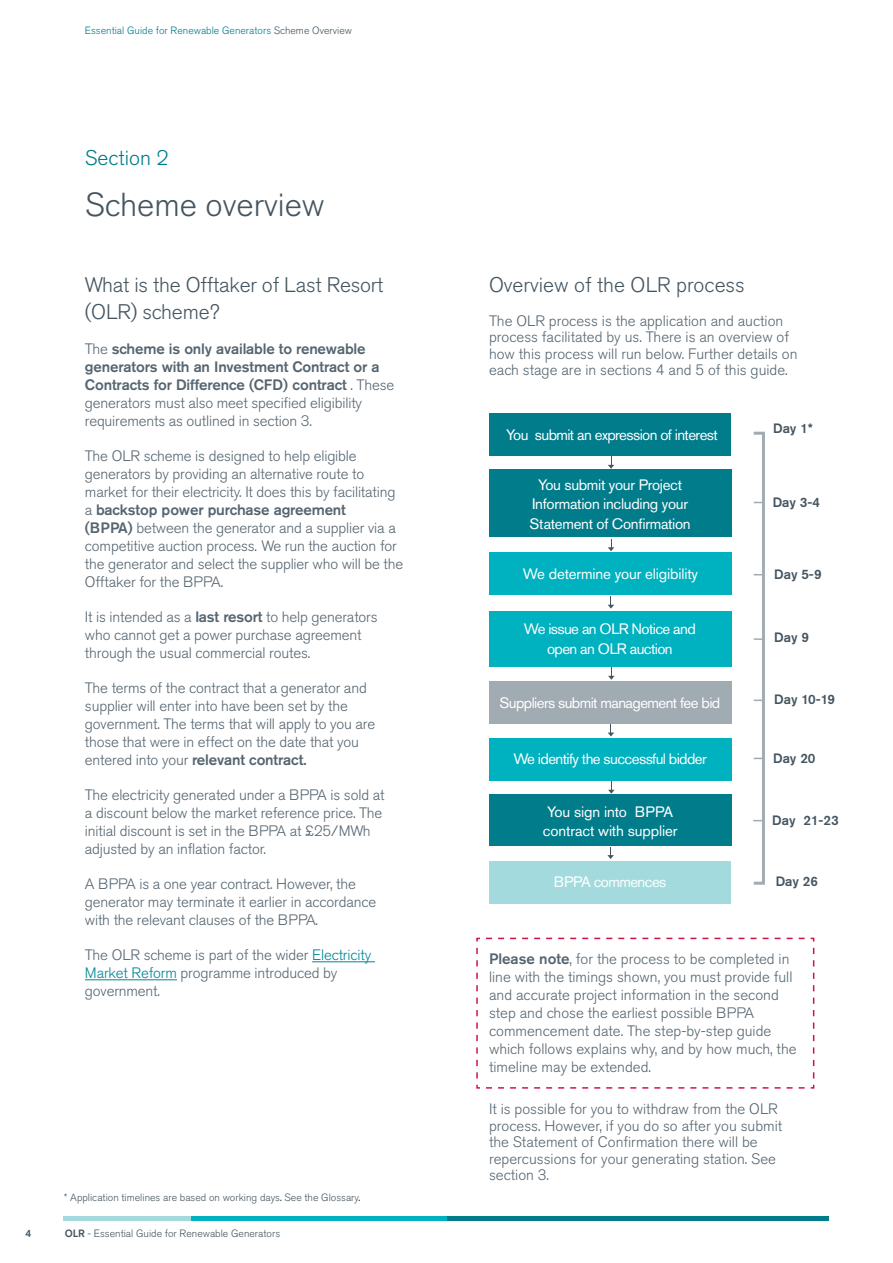
<style>
.page{position:relative;width:893px;height:1263px;background:#fff}
.page>*{position:absolute;margin:0;border:0;box-sizing:border-box;transform-origin:0 0}
.t1{font:300 33px "Akzidenz Grotesk Pro";color:#455560}
.t2{font:300 21px/27px "Akzidenz Grotesk Pro";letter-spacing:-.01em;color:#455560}
.t3{font:300 21px "Akzidenz Grotesk Pro";color:#007c8b}
.t4{font:300 15px/18px "Akzidenz Grotesk Pro";letter-spacing:-.01em;color:#556570}
.t5{font:500 15px/18px "Akzidenz Grotesk Pro";letter-spacing:-.01em;color:#556570}
.t6{font:15px/19.5px "Akzidenz Grotesk Pro";letter-spacing:-.04em;color:#fff;text-align:center}
.t7{font:15px/19.5px "Akzidenz Grotesk Pro";letter-spacing:-.02em;color:#fff;text-align:center}
.t8{font:15px/19.5px "Akzidenz Grotesk Pro";letter-spacing:-.01em;color:#fff}
.t9{font:500 13.5px "Akzidenz Grotesk Pro";color:#455560}
.t10{font:300 10.5px "Akzidenz Grotesk Pro";color:#455560}
.t11{font:300 10.5px "Akzidenz Grotesk Pro";color:#007c8b}
.t12{font:500 10.5px "Akzidenz Grotesk Pro";color:#455560}
.s1{color:#455560}
.s2{font-weight:300}
.s3{font-weight:500}
.s4{color:#008594}
.s5{color:#000}
</style>
<div class="page">
<hr style="left:64px;top:1216px;width:765px;height:4px;background:#a2dadd">
<hr style="left:446px;top:1216px;width:383px;height:4px;background:#007c8b">
<hr style="left:191px;top:1216px;width:255px;height:4px;background:#00b1bf">
<svg style="left:476px;top:937px;width:339px;height:152px"></svg>
<hr style="left:312px;top:961px;width:63px;height:1px;background:#008594">
<hr style="left:85px;top:979px;width:92px;height:1px;background:#008594">
<div style="left:489px;top:413px;width:242px;height:43px;background:#007c8b"></div>
<div style="left:489px;top:470px;width:242px;height:67px;background:#007c8b"></div>
<div style="left:489px;top:553px;width:242px;height:42px;background:#00b1bf"></div>
<div style="left:489px;top:611px;width:242px;height:55px;background:#00b1bf"></div>
<div style="left:489px;top:681px;width:242px;height:42px;background:#a1abb2"></div>
<div style="left:489px;top:738px;width:242px;height:42px;background:#00b1bf"></div>
<div style="left:489px;top:795px;width:242px;height:51px;background:#007c8b"></div>
<div style="left:752px;top:432px;width:13px;height:453px;border:3px solid #a1abb2"></div>
<svg style="left:754px;top:699px;width:11px;height:2px"></svg>
<svg style="left:754px;top:638px;width:11px;height:2px"></svg>
<div style="left:489px;top:861px;width:242px;height:43px;background:#a2dadd"></div>
<svg style="left:608px;top:457px;width:6px;height:12px"></svg>
<svg style="left:608px;top:539px;width:6px;height:12px"></svg>
<svg style="left:608px;top:597px;width:6px;height:12px"></svg>
<svg style="left:608px;top:668px;width:7px;height:12px"></svg>
<svg style="left:608px;top:724px;width:6px;height:12px"></svg>
<svg style="left:608px;top:782px;width:7px;height:12px"></svg>
<svg style="left:607px;top:847px;width:7px;height:12px"></svg>
<p class="t11" style="left:85px;top:23px;width:269px">Essential Guide for Renewable Generators <span class="s1">Scheme Overview</span></p>
<h2 class="t3" style="left:85px;top:144px;width:85px">Section 2</h2>
<h1 class="t1" style="left:85px;top:183px;width:241px">Scheme overview</h1>
<h2 class="t2" style="left:85px;top:271px;width:300px">What is the Offtaker of Last Resort (OLR) scheme?</h2>
<p class="t5" style="left:85px;top:340px;width:311px"><span class="s2">The</span> scheme is only available to renewable generators with an Investment Contract or a Contracts for Difference (CFD) contract <span class="s2">. These generators must also meet specified eligibility requirements as outlined in section 3.</span></p>
<p class="t4" style="left:85px;top:447px;width:320px">The OLR scheme is designed to help eligible generators by providing an alternative route to market for their electricity. It does this by facilitating a <span class="s3">backstop power purchase agreement<br>(BPPA)</span> between the generator and a supplier via a competitive auction process. We run the auction for the generator and select the supplier who will be the Offtaker for the BPPA.</p>
<p class="t4" style="left:85px;top:608px;width:294px">It is intended as a <span class="s3">last resort</span> to help generators who cannot get a power purchase agreement through the usual commercial routes.</p>
<p class="t4" style="left:85px;top:679px;width:292px">The terms of the contract that a generator and supplier will enter into have been set by the government. The terms that will apply to you are those that were in effect on the date that you entered into your <span class="s3">relevant contract.</span></p>
<p class="t4" style="left:85px;top:786px;width:301px">The electricity generated under a BPPA is sold at a discount below the market reference price. The initial discount is set in the BPPA at £25/MWh adjusted by an inflation factor.</p>
<p class="t4" style="left:85px;top:875px;width:293px">A BPPA is a one year contract. However, the generator may terminate it earlier in accordance with the relevant clauses of the BPPA.</p>
<p class="t4" style="left:85px;top:946px;width:288px">The OLR scheme is part of the wider <span class="s4">Electricity<br>Market Reform</span> programme introduced by government.</p>
<p class="t10" style="left:64px;top:1191px;width:298px">* Application timelines are based on working days<span class="s5">.</span> See the Glossary<span class="s5">.</span></p>
<p class="t12" style="left:26px;top:1227px;width:7px">4</p>
<p class="t10" style="left:65px;top:1227px;width:217px"><span class="s3">OLR</span> - Essential Guide for Renewable Generators</p>
<h2 class="t2" style="left:489px;top:271px;width:257px">Overview of the OLR process</h2>
<p class="t4" style="left:489px;top:312px;width:310px;line-height:16.5px">The OLR process is the application and auction process facilitated by us. There is an overview of how this process will run below. Further details on each stage are in sections 4 and 5 of this guide.</p>
<p class="t6" style="left:506px;top:425px;width:213px">You submit an expression of interest</p>
<p class="t7" style="left:530px;top:475px;width:163px">You submit your Project<br>Information including your<br>Statement of Confirmation</p>
<p class="t8" style="left:523px;top:564px;width:177px">We determine your eligibility</p>
<p class="t6" style="left:524px;top:619px;width:173px">We issue an OLR Notice and open an OLR auction</p>
<p class="t6" style="left:499px;top:692px;width:222px">Suppliers submit management fee bid</p>
<p class="t9" style="left:773px;top:420px;width:41px">Day 1*</p>
<p class="t9" style="left:773px;top:493px;width:49px">Day 3-4</p>
<p class="t9" style="left:774px;top:565px;width:49px">Day 5-9</p>
<p class="t9" style="left:774px;top:629px;width:36px">Day 9</p>
<p class="t9" style="left:774px;top:690px;width:62px">Day 10-19</p>
<p class="t6" style="left:513px;top:749px;width:195px">We identify the successful bidder</p>
<p class="t8" style="left:543px;top:802px;width:136px">You sign into BPPA contract with supplier</p>
<p class="t6" style="left:554px;top:872px;width:114px">BPPA commences</p>
<p class="t9" style="left:776px;top:872px;width:44px">Day 26</p>
<p class="t9" style="left:773px;top:750px;width:44px">Day 20</p>
<p class="t9" style="left:772px;top:812px;width:68px">Day 21-23</p>
<p class="t4" style="left:489px;top:950px;width:309px"><span class="s3">Please note</span>, for the process to be completed in line with the timings shown, you must provide full and accurate project information in the second step and chose the earliest possible BPPA commencement date. The step-by-step guide which follows explains why, and by how much, the timeline may be extended.</p>
<p class="t4" style="left:489px;top:1101px;width:295px;line-height:16.5px">It is possible for you to withdraw from the OLR process. However, if you do so after you submit the Statement of Confirmation there will be repercussions for your generating station. See section 3.</p>
</div>
